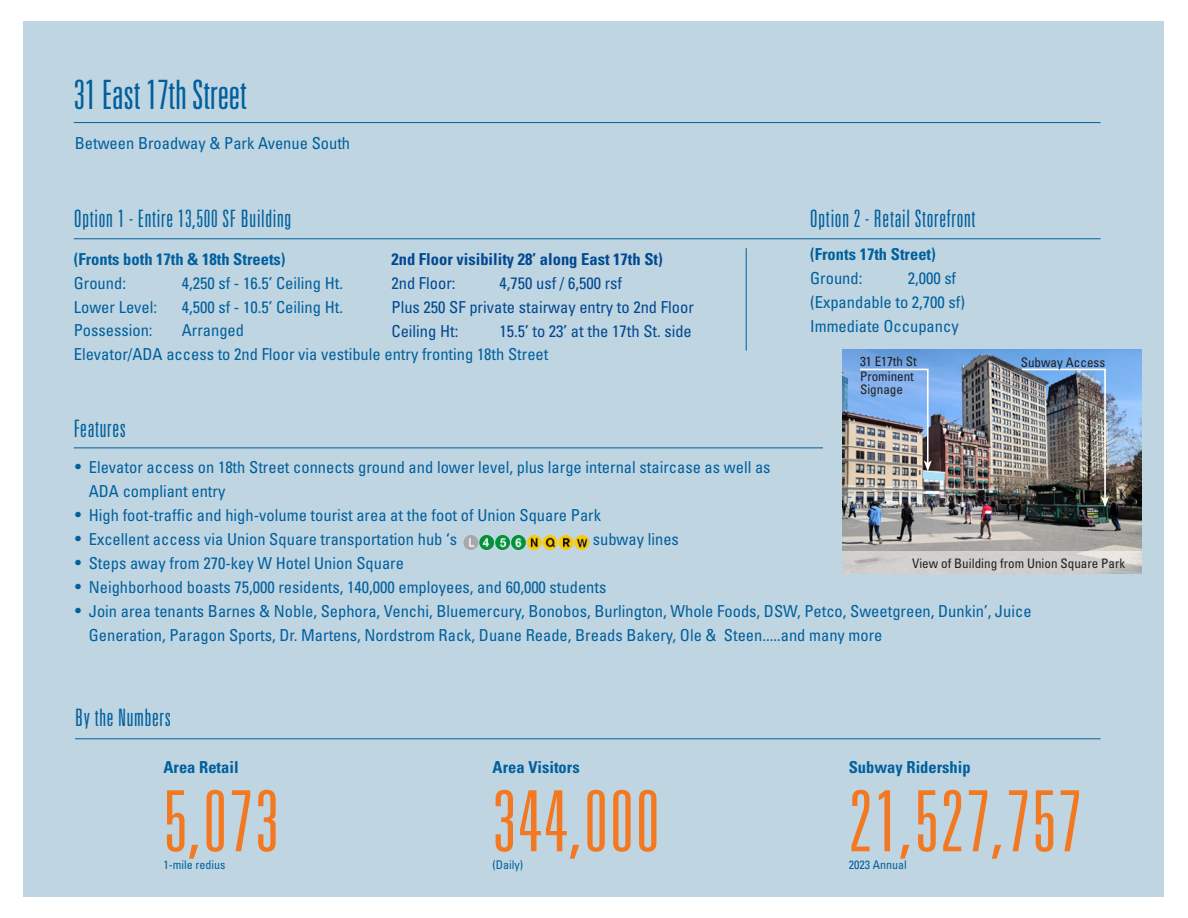
<style>
.page{position:relative;width:1188px;height:918px;background:#fff}
.page>*{position:absolute;margin:0;border:0;box-sizing:border-box;transform-origin:0 0}
.t1{font:300 ultra-condensed 84.45px "Univers LT Std";letter-spacing:.03em;color:#f27921}
.t2{font:300 ultra-condensed 40.5px "Univers LT Std";color:#00609d}
.t3{font:300 ultra-condensed 24px "Univers LT Std";letter-spacing:.03em;color:#00609d}
.t4{font:condensed 16.5px/24px "Univers LT Std";color:#00609d}
.t5{font:condensed 16.5px "Univers LT Std";color:#014990}
.t6{font:700 condensed 16.5px "Univers LT Std";color:#00609d}
.t7{font:700 condensed 16.5px "Univers LT Std";color:#014990}
.t8{font:condensed 13.05px "Univers LT Std";color:#231f20}
.t9{font:condensed 12px "Univers LT Std";color:#00609d}
.s1{font-size:18px}
</style>
<div class="page">
<div style="left:24px;top:21px;width:1140px;height:876px;background:#c0d5e2"></div>
<hr style="left:74px;top:239px;width:1027px;height:1px;background:#00609d">
<hr style="left:74px;top:122px;width:1027px;height:1px;background:#00609d">
<hr style="left:74px;top:448px;width:749px;height:1px;background:#00609d">
<hr style="left:746px;top:248px;width:1px;height:103px;background:#00609d">
<hr style="left:75px;top:739px;width:1026px;height:1px;background:#00609d">
<img style="left:463px;top:535px;width:15px;height:15px;border-radius:8px">
<img style="left:479px;top:535px;width:15px;height:15px;border-radius:8px">
<img style="left:495px;top:535px;width:15px;height:15px;border-radius:8px">
<img style="left:511px;top:535px;width:15px;height:15px;border-radius:8px">
<img style="left:527px;top:535px;width:15px;height:15px;border-radius:8px">
<img style="left:543px;top:535px;width:30px;height:15px">
<img style="left:574px;top:535px;width:15px;height:15px;border-radius:8px">
<img style="left:842px;top:350px;width:299px;height:202px">
<svg style="left:842px;top:552px;width:299px;height:22px;background:#d0cfcc"></svg>
<img style="left:1020px;top:368px;width:89px;height:139px">
<img style="left:858px;top:368px;width:86px;height:112px">
<p class="t2" style="left:74px;top:74px;width:175px">31 East 17th Street</p>
<p class="t4" style="left:75px;top:131px;width:277px">Between Broadway &amp; Park Avenue South</p>
<p class="t3" style="left:74px;top:206px;width:219px">Option 1 - Entire 13,500 SF Building</p>
<p class="t3" style="left:810px;top:206px;width:167px">Option 2 - Retail Storefront</p>
<p class="t6" style="left:74px;top:249px;width:213px">(Fronts both 17th &amp; 18th Streets)</p>
<p class="t4" style="left:74px;top:271px;width:54px">Ground:</p>
<p class="t4" style="left:182px;top:271px;width:163px">4,250 sf - 16.5’ Ceiling Ht.</p>
<p class="t4" style="left:74px;top:295px;width:85px">Lower Level:</p>
<p class="t4" style="left:182px;top:295px;width:163px">4,500 sf - 10.5’ Ceiling Ht.</p>
<p class="t7" style="left:392px;top:249px;width:273px">2nd Floor visibility 28’ along East 17th St)</p>
<p class="t5" style="left:392px;top:273px;width:66px">2nd Floor:</p>
<p class="t5" style="left:499px;top:273px;width:124px">4,750 usf / 6,500 rsf</p>
<p class="t5" style="left:392px;top:297px;width:304px">Plus 250 SF private stairway entry to 2nd Floor</p>
<p class="t5" style="left:392px;top:321px;width:68px">Ceiling Ht:</p>
<p class="t5" style="left:499px;top:321px;width:194px">15.5’ to 23’ at the 17th St. side</p>
<p class="t4" style="left:74px;top:318px;width:80px">Possession:</p>
<p class="t4" style="left:182px;top:318px;width:64px">Arranged</p>
<p class="t4" style="left:74px;top:342px;width:476px">Elevator/ADA access to 2nd Floor via vestibule entry fronting 18th Street</p>
<p class="t3" style="left:74px;top:416px;width:54px">Features</p>
<p class="t6" style="left:810px;top:244px;width:127px">(Fronts 17th Street)</p>
<p class="t4" style="left:810px;top:266px;width:54px">Ground:</p>
<p class="t4" style="left:908px;top:266px;width:50px">2,000 sf</p>
<p class="t4" style="left:810px;top:290px;width:156px">(Expandable to 2,700 sf)</p>
<p class="t4" style="left:810px;top:314px;width:150px">Immediate Occupancy</p>
<p class="t8" style="left:860px;top:353px;width:58px">31 E17th St</p>
<p class="t8" style="left:860px;top:368px;width:55px">Prominent</p>
<p class="t8" style="left:860px;top:382px;width:44px">Signage</p>
<p class="t8" style="left:1021px;top:354px;width:86px">Subway Access</p>
<p class="t4" style="left:89px;top:455px;width:683px;text-indent:-14px"><span class="s1">•</span> Elevator access on 18th Street connects ground and lower level, plus large internal staircase as well as<br>ADA compliant entry</p>
<p class="t4" style="left:75px;top:503px;width:527px"><span class="s1">•</span> High foot-traffic and high-volume tourist area at the foot of Union Square Park</p>
<p class="t4" style="left:75px;top:527px;width:383px"><span class="s1">•</span> Excellent access via Union Square transportation hub ‘s</p>
<p class="t4" style="left:593px;top:527px;width:88px">subway lines</p>
<p class="t4" style="left:75px;top:551px;width:330px"><span class="s1">•</span> Steps away from 270-key W Hotel Union Square</p>
<p class="t4" style="left:75px;top:575px;width:533px"><span class="s1">•</span> Neighborhood boasts 75,000 residents, 140,000 employees, and 60,000 students</p>
<p class="t4" style="left:89px;top:599px;width:944px;text-indent:-14px"><span class="s1">•</span> Join area tenants Barnes &amp; Noble, Sephora, Venchi, Bluemercury, Bonobos, Burlington, Whole Foods, DSW, Petco, Sweetgreen, Dunkin’, Juice<br>Generation, Paragon Sports, Dr. Martens, Nordstrom Rack, Duane Reade, Breads Bakery, Ole &amp; Steen.....and many more</p>
<p class="t8" style="left:912px;top:555px;width:215px">View of Building from Union Square Park</p>
<p class="t3" style="left:75px;top:705px;width:97px">By the Numbers</p>
<p class="t6" style="left:164px;top:757px;width:77px">Area Retail</p>
<p class="t6" style="left:493px;top:757px;width:89px">Area Visitors</p>
<p class="t6" style="left:849px;top:757px;width:123px">Subway Ridership</p>
<p class="t1" style="left:164px;top:777px;width:117px">5,073</p>
<p class="t1" style="left:493px;top:777px;width:168px">344,000</p>
<p class="t1" style="left:849px;top:777px;width:234px">21,527,757</p>
<p class="t9" style="left:164px;top:857px;width:63px">1-mile redius</p>
<p class="t9" style="left:493px;top:857px;width:32px">(Daily)</p>
<p class="t9" style="left:849px;top:857px;width:59px">2023 Annual</p>
</div>
